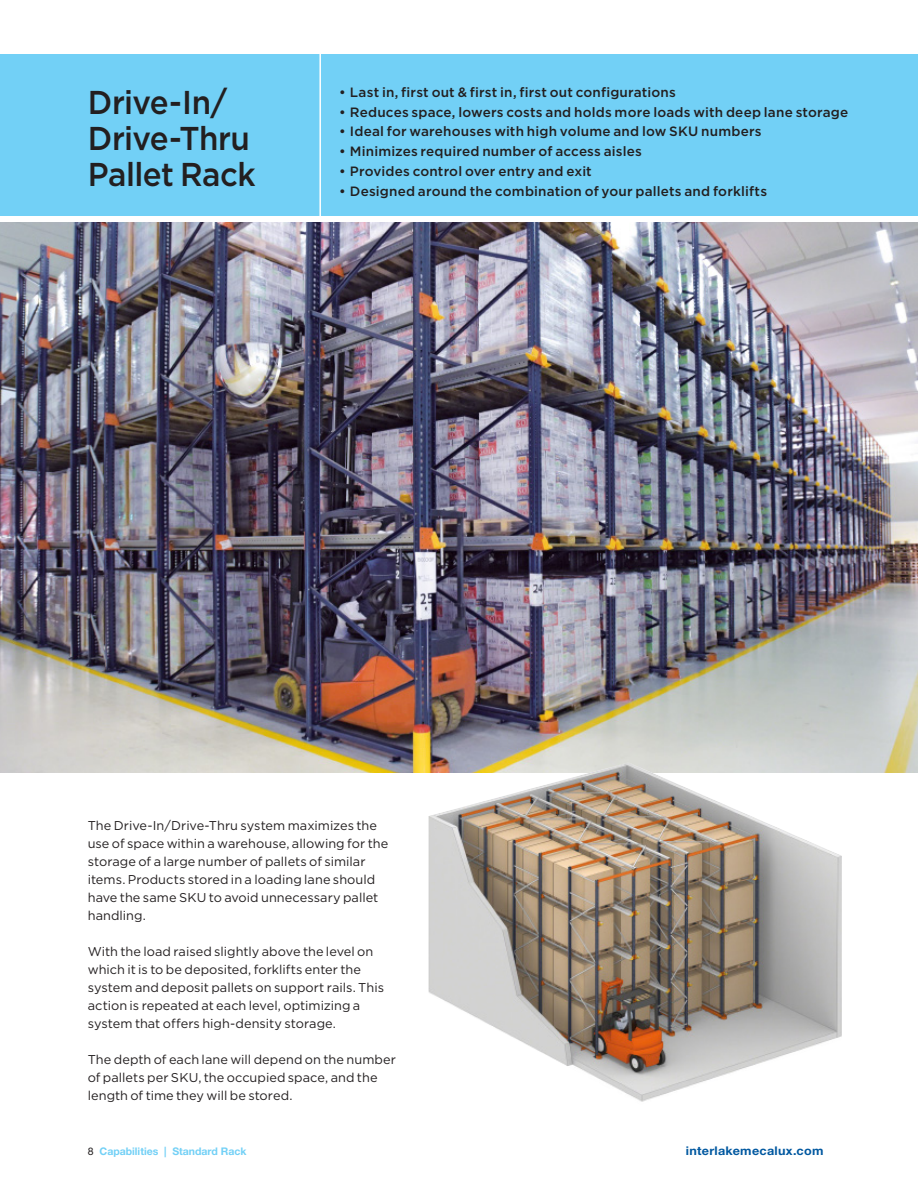
<style>
.page{position:relative;width:918px;height:1188px;background:#fff}
.page>*{position:absolute;margin:0;border:0;box-sizing:border-box;transform-origin:0 0}
.t1{font:500 33px/36px "Gotham";letter-spacing:-.015em;color:#231f20;scale:.95 1}
.t2{font:500 13.5px "Gotham";letter-spacing:.015em;color:#231f20}
.t3{font:12.75px/18px "Gotham";letter-spacing:.005em;color:#231f20}
.t4{font:700 12px "Helvetica Neue LT Std";letter-spacing:.02em;color:#0058a0;scale:1.05 1}
.t5{font:700 10.5px "Helvetica Neue LT Std";color:#72d0f6}
.s1{font-weight:400;color:#231f20}
</style>
<div class="page">
<img style="left:0;top:222px;width:918px;height:551px">
<div style="left:0;top:54px;width:320px;height:162px;background:#72d0f6"></div>
<div style="left:321px;top:54px;width:597px;height:162px;background:#72d0f6"></div>
<hr style="left:319px;top:54px;width:2px;height:162px;background:#fff">
<img style="left:429px;top:763px;width:413px;height:339px">
<h1 class="t1" style="left:88px;top:84px;width:178px">Drive-In/<br>Drive-Thru<br>Pallet Rack</h1>
<p class="t2" style="left:339px;top:83px;width:338px">• Last in, first out &amp; first in, first out configurations</p>
<p class="t2" style="left:339px;top:103px;width:511px">• Reduces space, lowers costs and holds more loads with deep lane storage</p>
<p class="t2" style="left:339px;top:123px;width:424px">• Ideal for warehouses with high volume and low SKU numbers</p>
<p class="t2" style="left:339px;top:143px;width:304px">• Minimizes required number of access aisles</p>
<p class="t2" style="left:339px;top:162px;width:254px">• Provides control over entry and exit</p>
<p class="t2" style="left:339px;top:182px;width:430px">• Designed around the combination of your pallets and forklifts</p>
<p class="t3" style="left:88px;top:816px;width:302px">The Drive-In/Drive-Thru system maximizes the use of space within a warehouse, allowing for the storage of a large number of pallets of similar items. Products stored in a loading lane should have the same SKU to avoid unnecessary pallet handling.</p>
<p class="t3" style="left:88px;top:942px;width:298px">With the load raised slightly above the level on which it is to be deposited, forklifts enter the system and deposit pallets on support rails. This action is repeated at each level, optimizing a system that offers high-density storage.</p>
<p class="t3" style="left:88px;top:1050px;width:310px">The depth of each lane will depend on the number of pallets per SKU, the occupied space, and the length of time they will be stored.</p>
<p class="t5" style="left:88px;top:1145px;width:160px"><span class="s1">8</span> Capabilities | Standard Rack</p>
<p class="t4" style="left:686px;top:1143px;width:132px">interlakemecalux.com</p>
</div>
